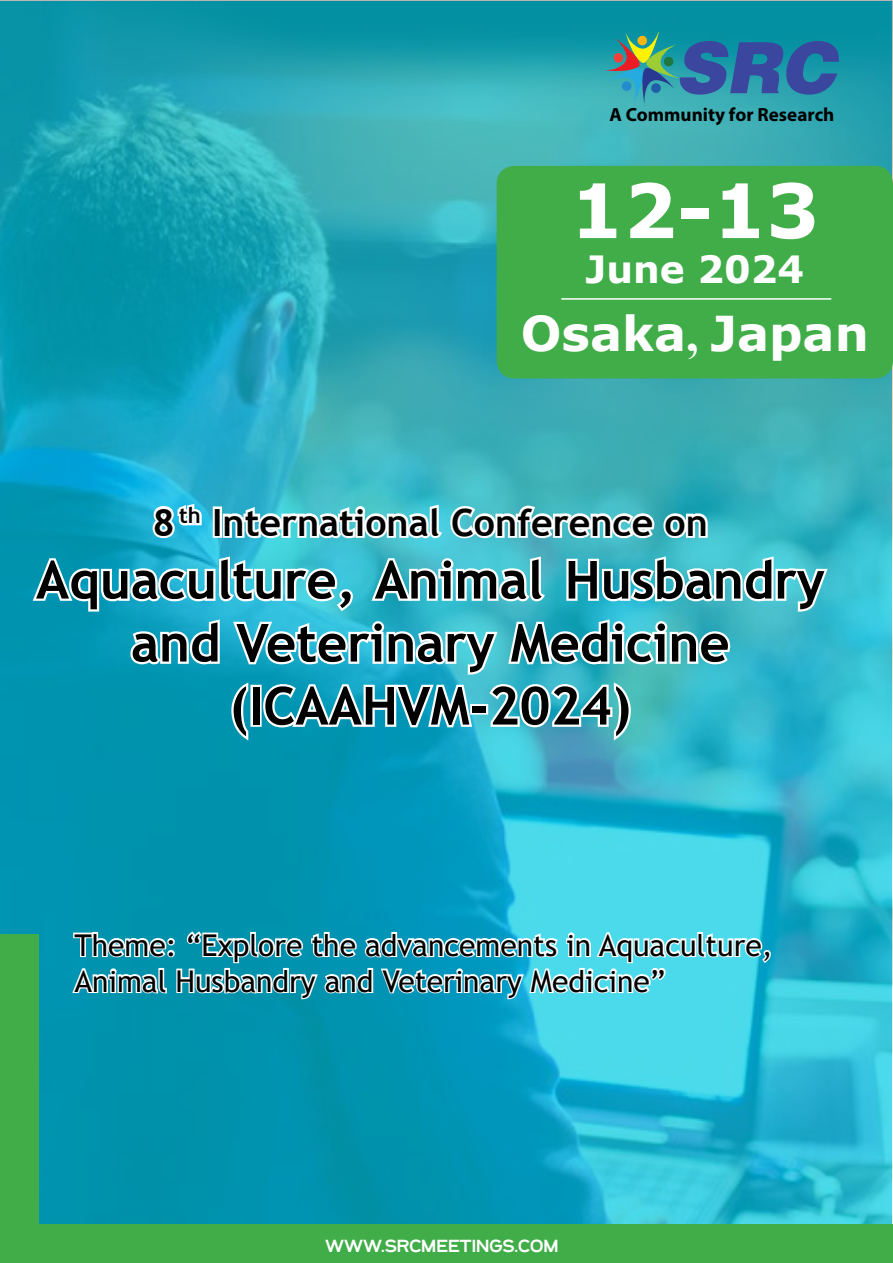
<style>
.page{position:relative;width:893px;height:1263px;background:#fff}
.page>*{position:absolute;margin:0;border:0;box-sizing:border-box;transform-origin:0 0}
.t1{font:700 75px "Verdana";color:#fff}
.t2{font:700 52.5px/63px "Trebuchet MS";color:#000;text-align:center}
.t3{font:700 48px "Verdana";color:#fff}
.t4{font:700 37.5px "Trebuchet MS";color:#000}
.t5{font:700 37.5px "Verdana";color:#fff}
.t6{font:30px/36px "Trebuchet MS";color:#000}
.t7{font:700 19.05px "Myriad Pro";color:#000}
.t8{font:18px "Gridstar";color:#fff}
.s1{font-family:"Times New Roman"}
</style>
<div class="page">
<img style="left:0;top:0;width:893px;height:1225px">
<svg style="left:70px;top:929px;width:702px;height:72px"></svg>
<div style="left:0;top:934px;width:38px;height:329px;background:#41ad49"></div>
<div style="left:38px;top:1225px;width:855px;height:38px;background:#41ad49"></div>
<svg style="left:604px;top:32px;width:235px;height:72px;background:#33829f"></svg>
<div style="left:497px;top:166px;width:396px;height:212px;background:#41ad49;border-radius:18px"></div>
<hr style="left:561px;top:298px;width:270px;height:2px;background:#fff">
<svg style="left:150px;top:501px;width:54px;height:41px"></svg>
<div style="left:213px;top:506px;width:9px;height:32px;border:4px solid #fff"></div>
<svg style="left:221px;top:502px;width:489px;height:40px"></svg>
<svg style="left:29px;top:554px;width:801px;height:191px"></svg>
<p class="t7" style="left:609px;top:102px;width:226px">A Community for Research</p>
<h1 class="t1" style="left:570px;top:158px;width:251px">12-13</h1>
<p class="t5" style="left:585px;top:243px;width:220px">June 2024</p>
<h3 class="t3" style="left:521px;top:299px;width:350px">Osaka<span class="s1">,</span> Japan</h3>
<p class="t4" style="left:153px;top:499px;width:557px">8 <sup>th</sup> International Conference on</p>
<h2 class="t2" style="left:36px;top:548px;width:790px">Aquaculture, Animal Husbandry and Veterinary Medicine (ICAAHVM-2024)</h2>
<p class="t6" style="left:74px;top:927px;width:700px">Theme: “Explore the advancements in Aquaculture,<br>Animal Husbandry and Veterinary Medicine”</p>
<p class="t8" style="left:325px;top:1234px;width:235px">WWW.SRCMEETINGS.COM</p>
</div>
